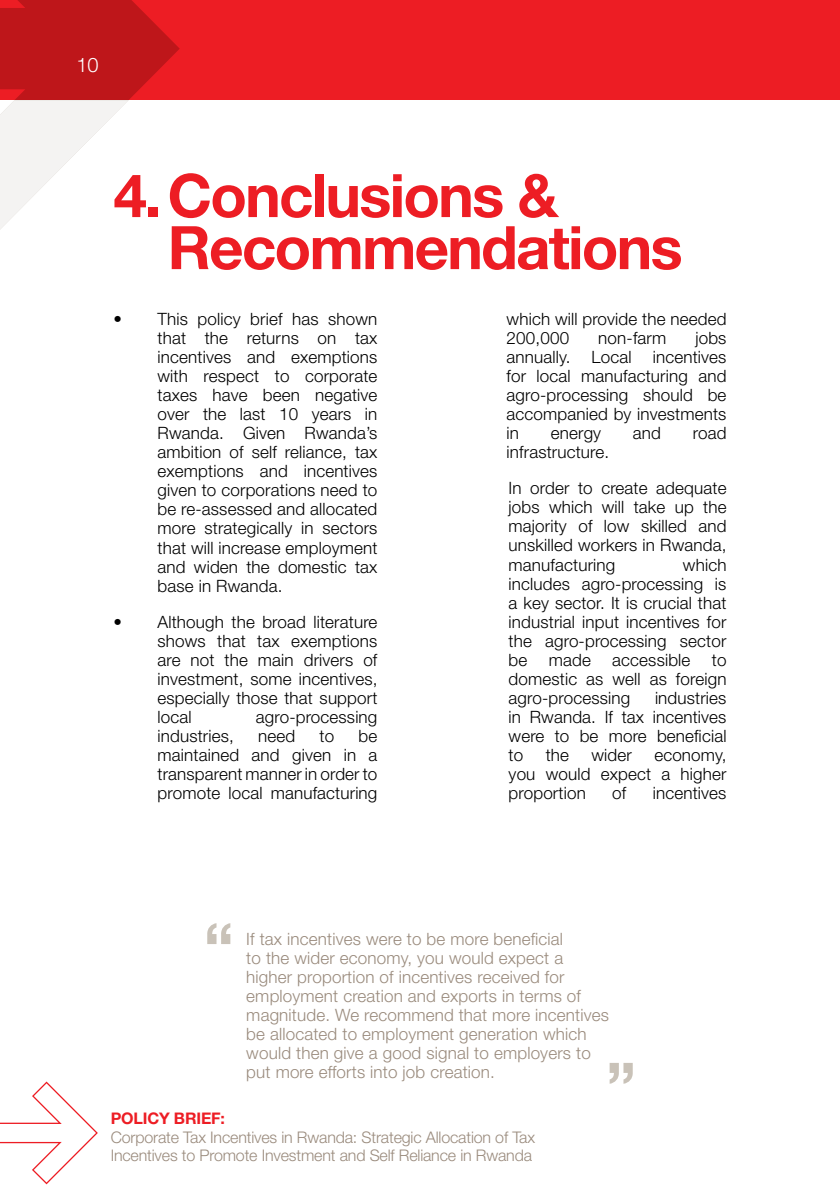
<style>
.page{position:relative;width:840px;height:1191px;background:#fff}
.page>*{position:absolute;margin:0;border:0;box-sizing:border-box;transform-origin:0 0}
.t1{font:700 65px "Helvetica Neue";color:#c9c2b8}
.t2{font:700 60px/52px "Helvetica Neue";letter-spacing:-.03em;color:#ed1d24}
.t3{font:300 20px "Helvetica Neue";color:#fff}
.t4{font:300 17px/19px "Helvetica Neue";letter-spacing:.01em;color:#000;text-align:justify}
.t5{font:300 17px/19px "Helvetica Neue";letter-spacing:.01em;color:#9a8b7d}
.t6{font:300 16px/18px "Helvetica Neue";letter-spacing:-.01em;color:#9a8b7d}
.t7{font:700 16px "Helvetica Neue";letter-spacing:-.01em;color:#ed1d24}
</style>
<div class="page">
<div style="left:0;top:0;width:839px;height:100px;background:#ed1d24"></div>
<svg style="left:0;top:0;width:180px;height:101px;fill:#be161a"></svg>
<svg style="left:0;top:1081px;width:98px;height:103px"></svg>
<svg style="left:0;top:100px;width:128px;height:130px"></svg>
<p class="t3" style="left:77px;top:53px;width:24px">10</p>
<h2 class="t2" style="left:167px;top:168px;width:516px;text-indent:-54px">4.Conclusions &amp;<br>Recommendations</h2>
<p class="t4" style="left:157px;top:309px;width:221px;text-indent:-44px">• This policy brief has shown that the returns on tax incentives and exemptions with respect to corporate taxes have been negative over the last 10 years in Rwanda. Given Rwanda’s ambition of self reliance, tax exemptions and incentives given to corporations need to be re-assessed and allocated more strategically in sectors that will increase employment and widen the domestic tax base in Rwanda.</p>
<p class="t4" style="left:157px;top:611px;width:221px;text-indent:-44px">• Although the broad literature shows that tax exemptions are not the main drivers of investment, some incentives, especially those that support local</p>
<p class="t4" style="left:256px;top:706px;width:123px">agro-processing</p>
<p class="t4" style="left:157px;top:725px;width:221px;text-indent:201px">be maintained and given in a transparent manner in order to promote local manufacturing</p>
<p class="t4" style="left:157px;top:725px;width:78px">industries,</p>
<p class="t4" style="left:258px;top:725px;width:39px">need</p>
<p class="t4" style="left:319px;top:725px;width:16px">to</p>
<p class="t4" style="left:506px;top:309px;width:221px">which will provide the needed<br>200,000</p>
<p class="t4" style="left:506px;top:328px;width:221px;text-indent:189px">jobs annually. Local incentives for local manufacturing and agro-processing should be accompanied by investments in</p>
<p class="t4" style="left:598px;top:328px;width:69px">non-farm</p>
<p class="t4" style="left:550px;top:423px;width:52px">energy</p>
<p class="t4" style="left:632px;top:423px;width:30px">and</p>
<p class="t4" style="left:692px;top:423px;width:35px">road</p>
<p class="t4" style="left:506px;top:434px;width:221px;line-height:36px">infrastructure.<br>In order to create adequate</p>
<p class="t4" style="left:508px;top:497px;width:219px">jobs which will take up the majority of low skilled and unskilled workers in Rwanda, manufacturing</p>
<p class="t4" style="left:508px;top:554px;width:219px;text-indent:174px">which includes agro-processing is a key sector. It is crucial that industrial input incentives for the agro-processing sector be</p>
<p class="t4" style="left:548px;top:649px;width:44px">made</p>
<p class="t4" style="left:612px;top:649px;width:80px">accessible</p>
<p class="t4" style="left:508px;top:649px;width:219px;text-indent:203px">to domestic as well as foreign agro-processing</p>
<p class="t4" style="left:508px;top:687px;width:219px;text-indent:146px">industries in Rwanda. If tax incentives were to be more beneficial to</p>
<p class="t4" style="left:545px;top:744px;width:25px">the</p>
<p class="t4" style="left:591px;top:744px;width:42px">wider</p>
<p class="t4" style="left:508px;top:744px;width:219px;text-indent:146px">economy, you would expect a higher proportion</p>
<p class="t4" style="left:612px;top:782px;width:16px">of</p>
<p class="t4" style="left:652px;top:782px;width:75px">incentives</p>
<h1 class="t1" style="left:204px;top:906px;width:32px">“</h1>
<p class="t5" style="left:246px;top:928px;width:364px">If tax incentives were to be more beneficial<br>to the wider economy, you would expect a higher proportion of incentives received for employment creation and exports in terms of magnitude. We recommend that more incentives be allocated to employment generation which would then give a good signal to employers to put more efforts into job creation.</p>
<h1 class="t1" style="left:636px;top:1100px;width:32px;rotate:-180deg">“</h1>
<p class="t7" style="left:111px;top:1108px;width:116px">Policy Brief:</p>
<p class="t6" style="left:111px;top:1127px;width:426px">Corporate Tax Incentives in Rwanda: Strategic Allocation of Tax<br>Incentives to Promote Investment and Self Reliance in Rwanda</p>
</div>
